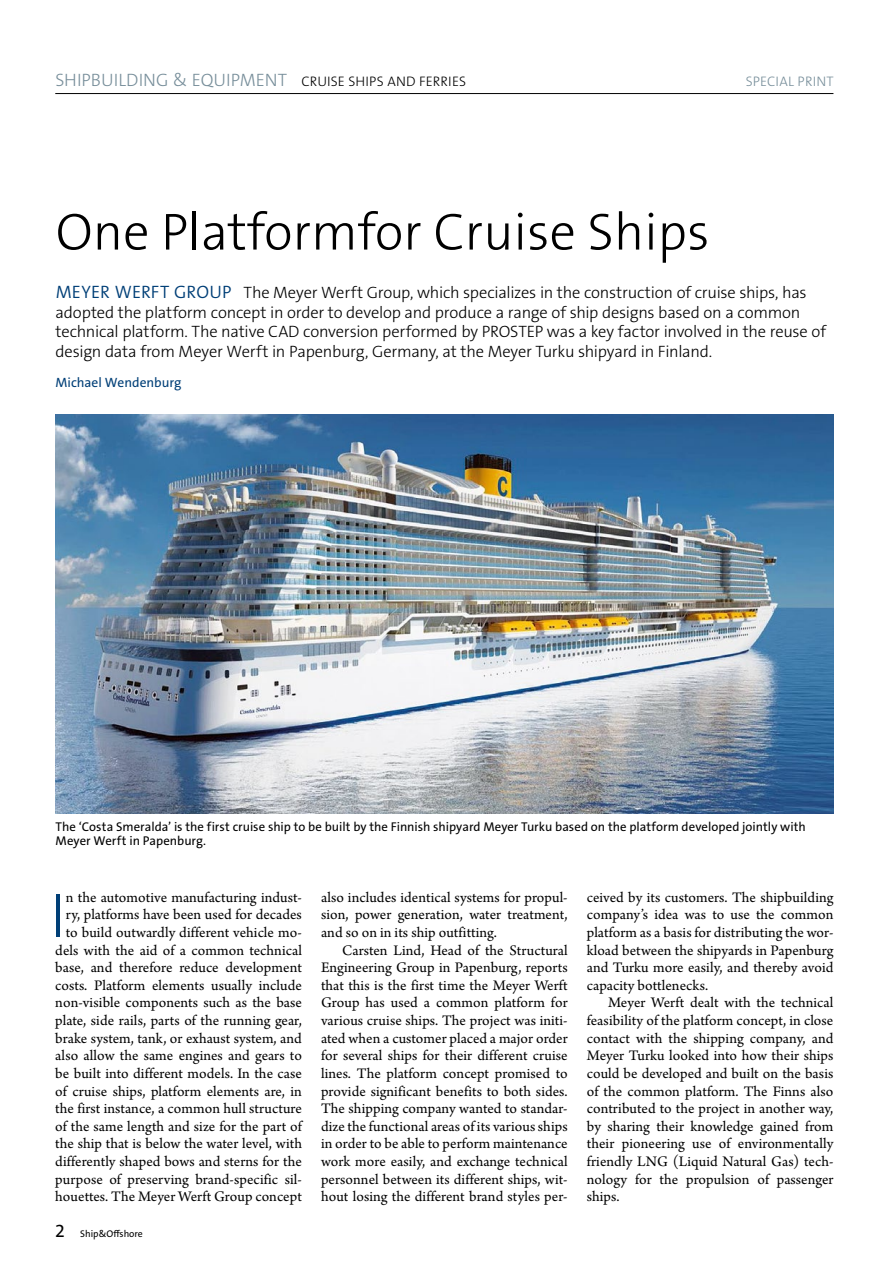
<style>
.page{position:relative;width:893px;height:1263px;background:#fff}
.page>*{position:absolute;margin:0;border:0;box-sizing:border-box;transform-origin:0 0}
.t1{font:200 62.7px "The Sans Os F";color:#003f77}
.t2{font:300 52.5px "The Sans Os F";color:#000}
.t3{font:300 18px "The Sans Os F";color:#778e9a}
.t4{font:300 16.5px/19.5px "The Sans Os F";letter-spacing:-.01em;color:#000}
.t5{font:15.3px/17.5px "Arno Pro";letter-spacing:.005em;color:#000;text-align:justify}
.t6{font:300 13.8px "The Sans Os F";letter-spacing:.01em;color:#000}
.t7{font:300 13.8px "The Sans Os F";color:#778e9a}
.t8{font:13.5px "The Sans Os F";color:#003f77}
.t9{font:12.75px/14.2px "The Sans Os F";color:#000}
.t10{font:9.75px "The Sans Os F";color:#000}
.s1{font-size:13.8px;color:#000}
.s2{font-size:18px;color:#003f77}
.s3{font-size:18px}
</style>
<div class="page">
<img style="left:55px;top:415px;width:778px;height:399px">
<hr style="left:55px;top:93px;width:778px;height:1px;background:#000">
<p class="t3" style="left:55px;top:68px;width:270px">SHIPBUILDING &amp; EQUIPMENT <span class="s1">Cruise</span></p>
<p class="t6" style="left:348px;top:72px;width:8px">ships</p>
<p class="t6" style="left:387px;top:72px;width:68px">and ferries</p>
<p class="t7" style="left:746px;top:72px;width:8px">speci</p>
<p class="t7" style="left:779px;top:72px;width:41px">al print</p>
<h2 class="t2" style="left:56px;top:198px;width:655px">One Platformfor Cruise Ships</h2>
<p class="t4" style="left:56px;top:283px;width:773px"><span class="s2">MEYER WERFT GROUP</span> The Meyer Werft Group, which specializes in the construction of cruise ships, has adopted the platform concept in order to develop and produce a range of ship designs based on a common technical platform. The native CAD conversion performed by PROSTEP was a key factor involved in the reuse of design data from Meyer Werft in Papenburg, Germany, at the Meyer Turku shipyard in Finland.</p>
<p class="t8" style="left:56px;top:374px;width:127px">Michael Wendenburg</p>
<p class="t9" style="left:56px;top:820px;width:752px">The ‘Costa Smeralda’ is the first cruise ship to be built by the Finnish shipyard Meyer Turku based on the platform developed jointly with<br>Meyer Werft in Papenburg.</p>
<p class="t5" style="left:55px;top:889px;width:248px;text-align:right">n the automotive manufacturing indust&shy;ry, platforms have been used for decades to build outwardly different vehicle mo&shy;dels with the aid of a common technical base, and therefore reduce development costs. Platform elements usually include non-visible components such as the base plate, side rails, parts of the running gear, brake system, tank, or exhaust system, and also allow the same engines and gears to be built into different models. In the case of cruise ships, platform elements are, in the first instance, a common hull structure of the same length and size for the part of the ship that is below the water level, with differently shaped bows and sterns for the purpose of preserving brand-specific sil&shy;houettes. The Meyer Werft Group concept</p>
<p class="t5" style="left:321px;top:889px;width:248px">also includes identical systems for propul&shy;sion, power generation, water treatment, and so on in its ship outfitting.</p>
<h1 class="t1" style="left:50px;top:875px;width:17px">I</h1>
<p class="t5" style="left:321px;top:942px;width:248px;text-indent:21px">Carsten Lind, Head of the Structural Engineering Group in Papenburg, reports that this is the first time the Meyer Werft Group has used a common platform for various cruise ships. The project was initi&shy;ated when a customer placed a major order for several ships for their different cruise lines. The platform concept promised to provide significant benefits to both sides.<br>The shipping company wanted to standar&shy;dize the functional areas of its various ships in order to be able to perform maintenance work more easily, and exchange technical personnel between its different ships, wit&shy;hout losing the different brand styles per-</p>
<p class="t10" style="left:55px;top:1228px;width:89px"><span class="s3">2</span> Ship&amp;Offshore</p>
<p class="t5" style="left:587px;top:889px;width:248px">ceived by its customers. The shipbuilding company’s idea was to use the common platform as a basis for distributing the wor&shy;kload between the shipyards in Papenburg and Turku more easily, and thereby avoid capacity bottlenecks.</p>
<p class="t5" style="left:587px;top:995px;width:248px;text-indent:21px">Meyer Werft dealt with the technical feasibility of the platform concept, in close contact with the shipping company, and Meyer Turku looked into how their ships could be developed and built on the basis of the common platform. The Finns also contributed to the project in another way, by sharing their knowledge gained from their pioneering use of environmentally friendly LNG (Liquid Natural Gas) tech&shy;nology for the propulsion of passenger ships.</p>
</div>
